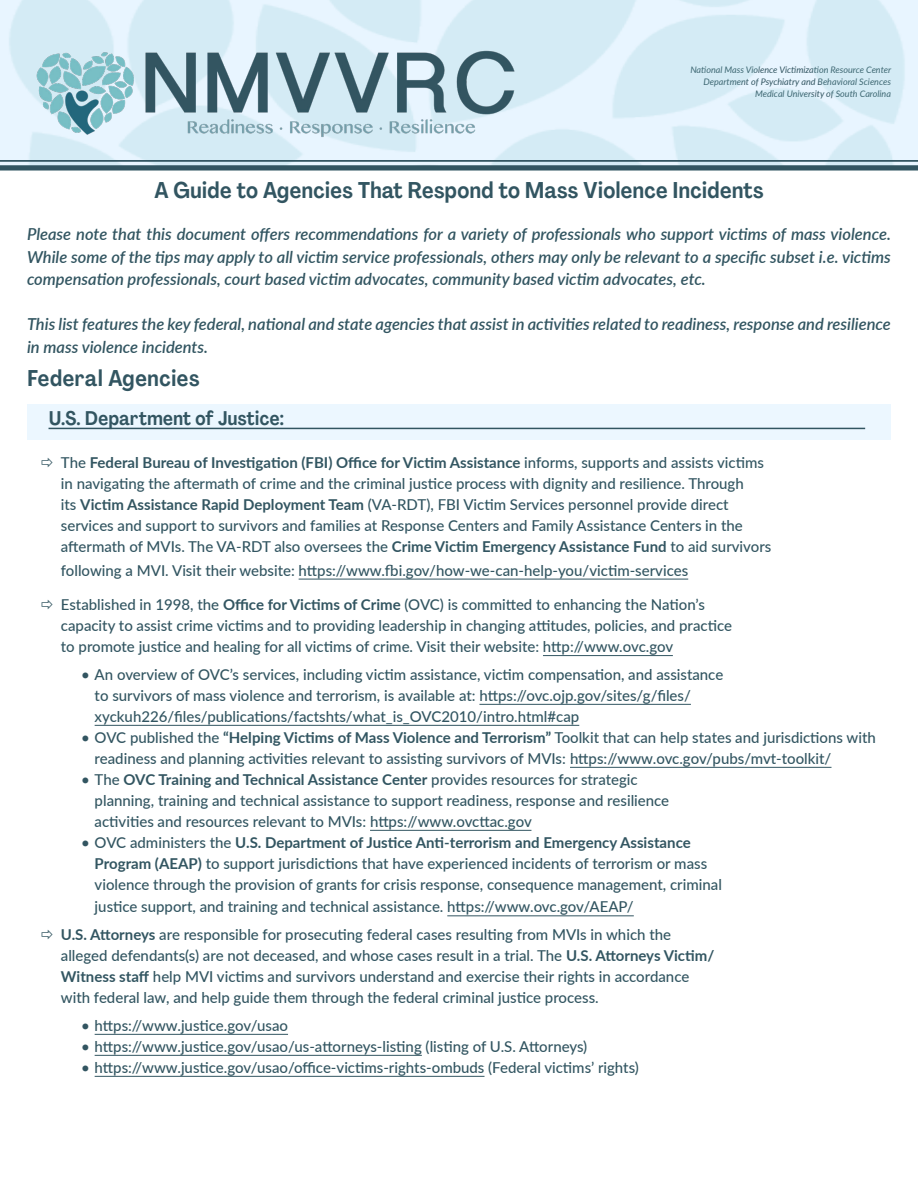
<style>
.page{position:relative;width:918px;height:1188px;background:#fff}
.page>*{position:absolute;margin:0;border:0;box-sizing:border-box;transform-origin:0 0}
.Tip_Sheet_Title{font:700 22.5px "Agrandir Text";letter-spacing:-.01em;color:#325561;scale:.96 1}
.Sections{font:700 19.5px "Agrandir Text";letter-spacing:-.01em;color:#325561;scale:.95 1}
.Tip_Sheet_Body_Copy{font:italic 600 16.5px/22.5px "Lato";color:#325561;text-align:justify}
.t1{font:500 15px/21px "Lato";color:#325561}
.t2{font:italic 9px "Lato";color:#325561}
.s1{font-weight:700}
</style>
<div class="page">
<hr style="left:0;top:160px;width:918px;height:2px;background:#325561">
<div style="left:0;top:165px;width:918px;height:6px;background:#325561"></div>
<img style="left:27px;top:27px;width:501px;height:120px">
<div style="left:27px;top:404px;width:864px;height:35px;background:#ecf7ff"></div>
<hr style="left:49px;top:428px;width:816px;height:1px;background:#325561">
<hr style="left:299px;top:579px;width:389px;height:1px;background:#325561">
<hr style="left:543px;top:655px;width:130px;height:1px;background:#325561">
<hr style="left:479px;top:704px;width:212px;height:1px;background:#325561">
<hr style="left:95px;top:725px;width:484px;height:1px;background:#325561">
<hr style="left:570px;top:767px;width:262px;height:1px;background:#325561">
<hr style="left:370px;top:830px;width:161px;height:1px;background:#325561">
<hr style="left:447px;top:915px;width:187px;height:1px;background:#325561">
<hr style="left:95px;top:1034px;width:193px;height:1px;background:#325561">
<hr style="left:95px;top:1055px;width:327px;height:1px;background:#325561">
<hr style="left:95px;top:1076px;width:390px;height:1px;background:#325561">
<p class="t2" style="left:690px;top:64px;width:202px">National Mass Violence Victimization Resource Center</p>
<p class="t2" style="left:704px;top:76px;width:189px">Department of Psychiatry and Behavioral Sciences</p>
<p class="t2" style="left:755px;top:88px;width:137px">Medical University of South Carolina</p>
<p class="Tip_Sheet_Title" style="left:154px;top:176px;width:637px">A Guide to Agencies That Respond to Mass Violence Incidents</p>
<p class="Tip_Sheet_Body_Copy" style="left:27px;top:222px;width:865px">Please note that this document offers recommendations for a variety of professionals who support victims of mass violence.<br>While some of the tips may apply to all victim service professionals, others may only be relevant to a specific subset i.e. victims compensation professionals, court based victim advocates, community based victim advocates, etc.</p>
<p class="Tip_Sheet_Body_Copy" style="left:27px;top:312px;width:865px">This list features the key federal, national and state agencies that assist in activities related to readiness, response and resilience in mass violence incidents.</p>
<p class="Tip_Sheet_Title" style="left:27px;top:364px;width:182px">Federal Agencies</p>
<p class="Sections" style="left:49px;top:406px;width:249px">U.S. Department of Justice:</p>
<p class="t1" style="left:61px;top:451px;width:712px">The <span class="s1">Federal Bureau of Investigation (FBI) Office for Victim Assistance</span> informs, supports and assists victims in navigating the aftermath of crime and the criminal justice process with dignity and resilience. Through<br>its <span class="s1">Victim Assistance Rapid Deployment Team</span> (VA-RDT), FBI Victim Services personnel provide direct services and support to survivors and families at Response Centers and Family Assistance Centers in the aftermath of MVIs. The VA-RDT also oversees the <span class="s1">Crime Victim Emergency Assistance Fund</span> to aid survivors</p>
<p class="t1" style="left:61px;top:559px;width:629px">following a MVI. Visit their website: https://www.fbi.gov/how-we-can-help-you/victim-services</p>
<p class="t1" style="left:61px;top:594px;width:673px">Established in 1998, the <span class="s1">Office for Victims of Crime</span> (OVC) is committed to enhancing the Nation’s capacity to assist crime victims and to providing leadership in changing attitudes, policies, and practice to promote justice and healing for all victims of crime. Visit their website: http://www.ovc.gov</p>
<p class="t1" style="left:95px;top:663px;width:630px;text-indent:-14px">• An overview of OVC’s services, including victim assistance, victim compensation, and assistance to survivors of mass violence and terrorism, is available at: https://ovc.ojp.gov/sites/g/files/ xyckuh226/files/publications/factshts/what_is_OVC2010/intro.html#cap</p>
<p class="t1" style="left:95px;top:726px;width:783px;text-indent:-14px">• OVC published the <span class="s1">“Helping Victims of Mass Violence and Terrorism”</span> Toolkit that can help states and jurisdictions with readiness and planning activities relevant to assisting survivors of MVIs: https://www.ovc.gov/pubs/mvt-toolkit/</p>
<p class="t1" style="left:95px;top:768px;width:576px;text-indent:-14px">• The <span class="s1">OVC Training and Technical Assistance Center</span> provides resources for strategic planning, training and technical assistance to support readiness, response and resilience activities and resources relevant to MVIs: https://www.ovcttac.gov</p>
<p class="t1" style="left:95px;top:831px;width:629px;text-indent:-14px">• OVC administers the <span class="s1">U.S. Department of Justice Anti-terrorism and Emergency Assistance<br>Program (AEAP)</span> to support jurisdictions that have experienced incidents of terrorism or mass violence through the provision of grants for crisis response, consequence management, criminal</p>
<p class="t1" style="left:95px;top:896px;width:541px">justice support, and training and technical assistance. https://www.ovc.gov/AEAP/</p>
<p class="t1" style="left:61px;top:924px;width:655px"><span class="s1">U.S. Attorneys</span> are responsible for prosecuting federal cases resulting from MVIs in which the alleged defendants(s) are not deceased, and whose cases result in a trial. The <span class="s1">U.S. Attorneys Victim/ Witness staff</span> help MVI victims and survivors understand and exercise their rights in accordance with federal law, and help guide them through the federal criminal justice process.</p>
<p class="t1" style="left:81px;top:1014px;width:208px">• https://www.justice.gov/usao</p>
<p class="t1" style="left:81px;top:1035px;width:508px">• https://www.justice.gov/usao/us-attorneys-listing (listing of U.S. Attorneys)</p>
<p class="t1" style="left:81px;top:1056px;width:559px">• https://www.justice.gov/usao/office-victims-rights-ombuds (Federal victims’ rights)</p>
</div>
